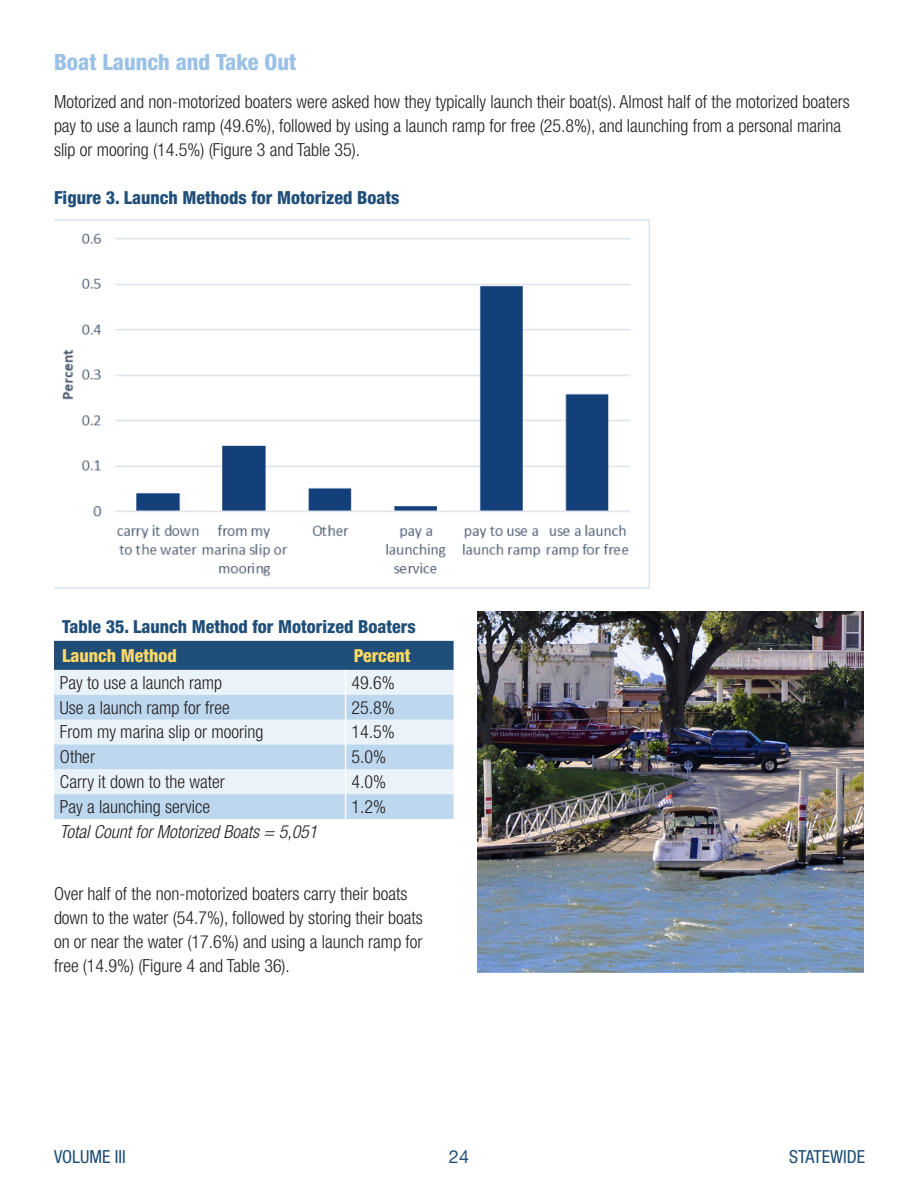
<style>
.page{position:relative;width:918px;height:1188px;background:#fff}
.page>*{position:absolute;margin:0;border:0;box-sizing:border-box;transform-origin:0 0}
.Secondary_Headline{font:800 condensed 22.5px "Helvetica Neue LT Std";color:#9bc2e6}
.Main_Paragraph_Text{font:300 condensed 18px/24px "Helvetica Neue LT Std";color:#231f20}
.Table_Header_Blue_Te{font:800 condensed 18px "Helvetica Neue LT Std";color:#1f4e78}
.Table_Footer{font:italic 300 condensed 18px "Helvetica Neue LT Std";color:#231f20}
.Table_Header{font:800 condensed 18px "Helvetica Neue LT Std";color:#ffd966}
.t1{font:condensed 18px "Helvetica Neue LT Std";color:#1f4e78}
.t2{font:18px "Helvetica Neue LT Std";color:#1f4e78}
</style>
<div class="page">
<img style="left:54px;top:219px;width:595px;height:369px">
<svg style="left:54px;top:641px;width:400px;height:178px;background:#b6ccdf"></svg>
<img style="left:477px;top:612px;width:387px;height:360px">
<p class="Secondary_Headline" style="left:54px;top:48px;width:244px">Boat Launch and Take Out</p>
<p class="Main_Paragraph_Text" style="left:54px;top:89px;width:797px">Motorized and non-motorized boaters were asked how they typically launch their boat(s). Almost half of the motorized boaters pay to use a launch ramp (49.6%), followed by using a launch ramp for free (25.8%), and launching from a personal marina slip or mooring (14.5%) (Figure 3 and Table 35).</p>
<p class="Table_Header_Blue_Te" style="left:54px;top:186px;width:347px">Figure 3. Launch Methods for Motorized Boats</p>
<p class="Table_Header_Blue_Te" style="left:62px;top:615px;width:355px">Table 35. Launch Method for Motorized Boaters</p>
<p class="Table_Header" style="left:62px;top:644px;width:116px">Launch Method</p>
<p class="Table_Header" style="left:354px;top:644px;width:58px">Percent</p>
<p class="Main_Paragraph_Text" style="left:60px;top:670px;width:164px">Pay to use a launch ramp</p>
<p class="Main_Paragraph_Text" style="left:352px;top:670px;width:45px">49.6%</p>
<p class="Main_Paragraph_Text" style="left:60px;top:695px;width:171px">Use a launch ramp for free</p>
<p class="Main_Paragraph_Text" style="left:352px;top:695px;width:45px">25.8%</p>
<p class="Main_Paragraph_Text" style="left:60px;top:720px;width:205px">From my marina slip or mooring</p>
<p class="Main_Paragraph_Text" style="left:352px;top:720px;width:45px">14.5%</p>
<p class="Main_Paragraph_Text" style="left:60px;top:745px;width:37px">Other</p>
<p class="Main_Paragraph_Text" style="left:352px;top:745px;width:36px">5.0%</p>
<p class="Main_Paragraph_Text" style="left:60px;top:770px;width:166px">Carry it down to the water</p>
<p class="Main_Paragraph_Text" style="left:352px;top:770px;width:36px">4.0%</p>
<p class="Main_Paragraph_Text" style="left:60px;top:795px;width:152px">Pay a launching service</p>
<p class="Main_Paragraph_Text" style="left:352px;top:795px;width:36px">1.2%</p>
<p class="Table_Footer" style="left:60px;top:821px;width:259px">Total Count for Motorized Boats = 5,051</p>
<p class="Main_Paragraph_Text" style="left:54px;top:881px;width:370px">Over half of the non-motorized boaters carry their boats down to the water (54.7%), followed by storing their boats on or near the water (17.6%) and using a launch ramp for free (14.9%) (Figure 4 and Table 36).</p>
<p class="t1" style="left:54px;top:1146px;width:74px">VOLUME III</p>
<p class="t2" style="left:449px;top:1146px;width:22px">24</p>
<p class="t1" style="left:789px;top:1146px;width:78px">STATEWIDE</p>
</div>
